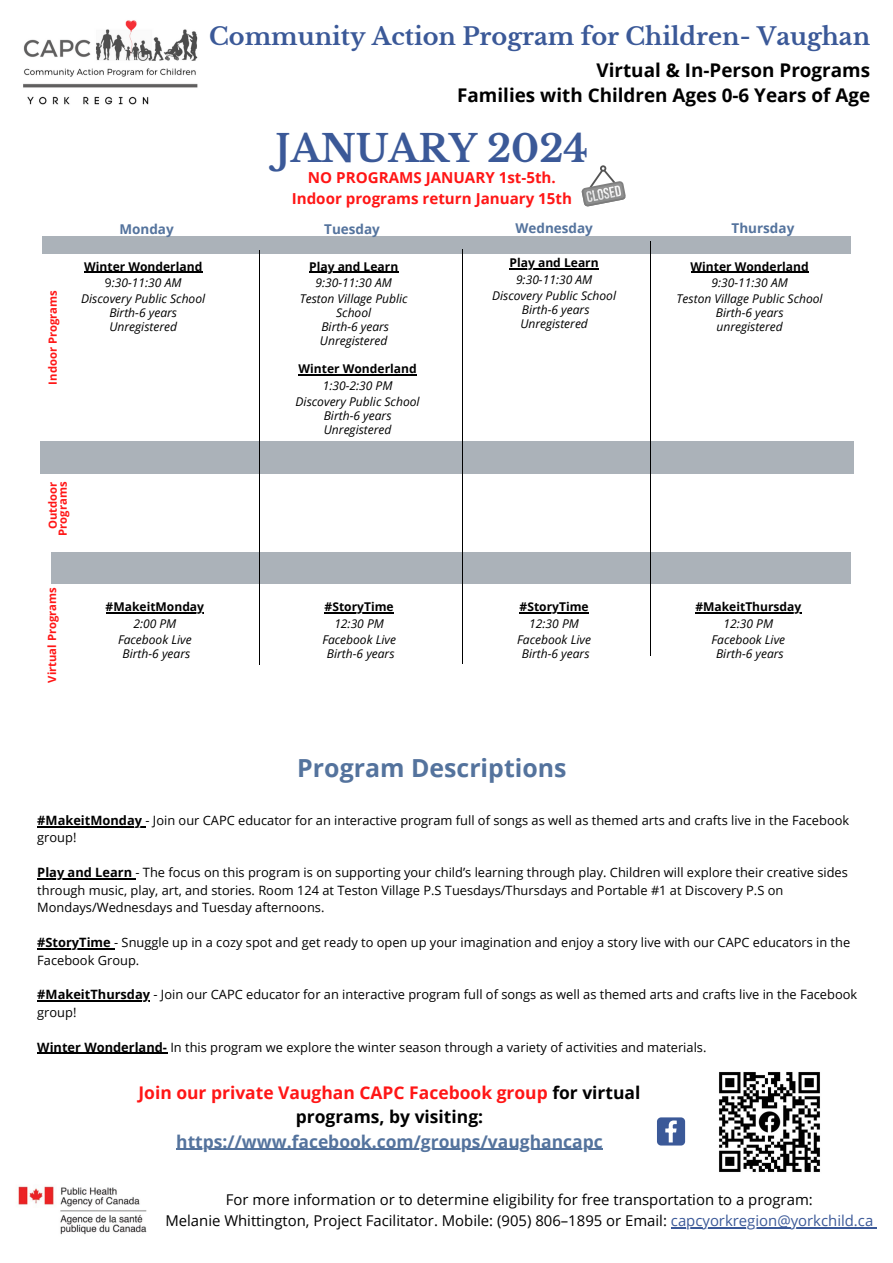
<style>
.page{position:relative;width:893px;height:1263px;background:#fff}
.page>*{position:absolute;margin:0;border:0;box-sizing:border-box;transform-origin:0 0}
.t1{font:700 37.2px "Libre Baskerville";color:#3b5998}
.t2{font:700 24.9px "Open Sans";color:#54739d}
.t3{font:700 24px "Libre Baskerville";color:#3b5998}
.t4{font:700 18.9px "Open Sans";color:#000}
.t5{font:700 17.48px/24.2px "Open Sans";color:#54739d;text-align:center}
.t6{font:700 15.15px "Open Sans";color:#ff1616}
.t7{font:14.85px "Open Sans";color:#000}
.t8{font:700 13.5px "Open Sans";color:#54739d}
.t9{font:12.83px/17.4px "Open Sans";color:#000}
.t10{font:italic 12.08px/14.1px "Open Sans";color:#000;text-align:center}
.t11{font:700 12.08px "Open Sans";color:#000}
.t12{font:700 11.25px "Open Sans";color:#ff1616}
.s1{font-style:normal}
.s2{font-weight:700}
.s3{color:#ff1616}
.s4{color:#000}
.s5{color:#3b5998}
</style>
<div class="page">
<div style="left:42px;top:237px;width:808px;height:36px;background:#abb2b9"></div>
<div style="left:27px;top:255px;width:836px;height:37px;background:#fff"></div>
<hr style="left:46px;top:826px;width:96px;height:1px;background:#000">
<hr style="left:37px;top:878px;width:31px;height:1px;background:#000">
<svg style="left:68px;top:878px;width:27px;height:1px"></svg>
<hr style="left:95px;top:878px;width:40px;height:1px;background:#000">
<hr style="left:37px;top:948px;width:74px;height:1px;background:#000">
<hr style="left:46px;top:1000px;width:104px;height:1px;background:#000">
<svg style="left:37px;top:1053px;width:13px;height:1px"></svg>
<hr style="left:50px;top:1053px;width:113px;height:1px;background:#000">
<svg style="left:657px;top:1117px;width:28px;height:28px"></svg>
<img style="left:18px;top:1186px;width:129px;height:49px">
<img style="left:23px;top:20px;width:175px;height:85px">
<img style="left:719px;top:1072px;width:101px;height:100px">
<hr style="left:671px;top:1227px;width:202px;height:1px;background:#3b5998">
<div style="left:40px;top:441px;width:813px;height:33px;background:#abb2b9"></div>
<div style="left:51px;top:552px;width:800px;height:32px;background:#abb2b9"></div>
<hr style="left:650px;top:241px;width:1px;height:414px;background:#000">
<hr style="left:176px;top:1148px;width:426px;height:2px;background:#54739d">
<svg style="left:106px;top:612px;width:7px;height:2px"></svg>
<hr style="left:113px;top:612px;width:91px;height:2px;background:#000">
<hr style="left:519px;top:612px;width:69px;height:2px;background:#000">
<hr style="left:690px;top:272px;width:118px;height:1px;background:#000">
<hr style="left:309px;top:272px;width:89px;height:1px;background:#000">
<hr style="left:509px;top:268px;width:89px;height:1px;background:#000">
<hr style="left:325px;top:612px;width:69px;height:2px;background:#000">
<svg style="left:695px;top:612px;width:8px;height:2px"></svg>
<hr style="left:703px;top:612px;width:98px;height:2px;background:#000">
<hr style="left:463px;top:250px;width:1px;height:414px;background:#000">
<hr style="left:259px;top:250px;width:1px;height:414px;background:#000">
<hr style="left:84px;top:272px;width:118px;height:1px;background:#000">
<svg style="left:582px;top:165px;width:43px;height:41px"></svg>
<hr style="left:298px;top:374px;width:119px;height:2px;background:#000">
<p class="t3" style="left:209px;top:22px;width:662px">Community Action Program for Children- Vaughan</p>
<p class="t4" style="left:596px;top:56px;width:275px">Virtual &amp; In-Person Programs</p>
<p class="t4" style="left:457px;top:82px;width:414px">Families with Children Ages 0-6 Years of Age</p>
<p class="t1" style="left:275px;top:126px;width:314px">JANUARY 2024</p>
<p class="t6" style="left:308px;top:167px;width:249px">NO PROGRAMS JANUARY 1st-5th.</p>
<p class="t6" style="left:292px;top:187px;width:282px">Indoor programs return January 15th</p>
<p class="t12" style="left:45px;top:385px;width:96px;rotate:-90deg">Indoor Programs</p>
<p class="t8" style="left:119px;top:220px;width:56px">Monday</p>
<p class="t8" style="left:324px;top:220px;width:57px">Tuesday</p>
<p class="t8" style="left:515px;top:219px;width:79px">Wednesday</p>
<p class="t8" style="left:731px;top:219px;width:64px">Thursday</p>
<p class="t11" style="left:84px;top:258px;width:120px">Winter Wonderland</p>
<p class="t10" style="left:105px;top:276px;width:78px"><span class="s1">9</span>:30-11:30 AM</p>
<p class="t10" style="left:81px;top:291px;width:125px">Discovery Public School</p>
<p class="t10" style="left:109px;top:305px;width:69px">Birth-6 years</p>
<p class="t10" style="left:109px;top:320px;width:69px">Unregistered</p>
<p class="t11" style="left:309px;top:258px;width:91px">Play and Learn</p>
<p class="t10" style="left:315px;top:276px;width:78px">9:30-11:30 AM</p>
<p class="t10" style="left:300px;top:291px;width:109px">Teston Village Public<br>School</p>
<p class="t10" style="left:321px;top:320px;width:69px">Birth-6 years</p>
<p class="t10" style="left:320px;top:334px;width:69px">Unregistered</p>
<p class="t11" style="left:298px;top:360px;width:120px">Winter Wonderland</p>
<p class="t10" style="left:323px;top:379px;width:71px">1:30-2:30 PM</p>
<p class="t10" style="left:296px;top:394px;width:125px">Discovery Public School</p>
<p class="t10" style="left:324px;top:408px;width:69px">Birth-6 years</p>
<p class="t10" style="left:324px;top:422px;width:69px">Unregistered</p>
<p class="t11" style="left:509px;top:254px;width:91px">Play and Learn</p>
<p class="t10" style="left:516px;top:272px;width:78px">9:30-11:30 AM</p>
<p class="t10" style="left:492px;top:288px;width:125px">Discovery Public School</p>
<p class="t10" style="left:522px;top:302px;width:69px">Birth-6 years</p>
<p class="t10" style="left:520px;top:316px;width:69px">Unregistered</p>
<p class="t11" style="left:690px;top:258px;width:119px">Winter Wonderland</p>
<p class="t10" style="left:711px;top:276px;width:78px">9:30-11:30 AM</p>
<p class="t10" style="left:676px;top:291px;width:147px">Teston Village Public School</p>
<p class="t10" style="left:716px;top:305px;width:69px">Birth-6 years</p>
<p class="t10" style="left:716px;top:320px;width:68px">unregistered</p>
<p class="t12" style="left:45px;top:529px;width:49px;rotate:-90deg">Outdoor</p>
<p class="t12" style="left:55px;top:536px;width:56px;rotate:-90deg">Programs</p>
<p class="t12" style="left:44px;top:683px;width:97px;rotate:-90deg">Virtual Programs</p>
<p class="t11" style="left:106px;top:598px;width:100px">#MakeitMonday</p>
<p class="t10" style="left:133px;top:617px;width:44px">2:00 PM</p>
<p class="t10" style="left:118px;top:632px;width:75px">Facebook Live</p>
<p class="t10" style="left:123px;top:646px;width:69px">Birth-6 years</p>
<p class="t11" style="left:325px;top:598px;width:71px">#StoryTime</p>
<p class="t10" style="left:334px;top:617px;width:51px">12:30 PM</p>
<p class="t10" style="left:322px;top:632px;width:75px">Facebook Live</p>
<p class="t10" style="left:327px;top:646px;width:69px">Birth-6 years</p>
<p class="t11" style="left:519px;top:598px;width:71px">#StoryTime</p>
<p class="t10" style="left:529px;top:617px;width:51px">12:30 PM</p>
<p class="t10" style="left:517px;top:632px;width:75px">Facebook Live</p>
<p class="t10" style="left:522px;top:646px;width:69px">Birth-6 years</p>
<p class="t11" style="left:695px;top:598px;width:107px">#MakeitThursday</p>
<p class="t10" style="left:723px;top:617px;width:51px">12:30 PM</p>
<p class="t10" style="left:711px;top:632px;width:75px">Facebook Live</p>
<p class="t10" style="left:716px;top:646px;width:69px">Birth-6 years</p>
<p class="t2" style="left:297px;top:751px;width:271px">Program Descriptions</p>
<p class="t9" style="left:37px;top:811px;width:813px"><span class="s2">#MakeitMonday</span> - Join our CAPC educator for an interactive program full of songs as well as themed arts and crafts live in the Facebook group!</p>
<p class="t9" style="left:37px;top:864px;width:812px"><span class="s2">Play and Learn</span> - The focus on this program is on supporting your child’s learning through play. Children will explore their creative sides through music, play, art, and stories. Room 124 at Teston Village P.S Tuesdays/Thursdays and Portable #1 at Discovery P.S on<br>Mondays/Wednesdays and Tuesday afternoons.</p>
<p class="t9" style="left:37px;top:933px;width:814px"><span class="s2">#StoryTime</span> - Snuggle up in a cozy spot and get ready to open up your imagination and enjoy a story live with our CAPC educators in the<br>Facebook Group.</p>
<p class="t9" style="left:37px;top:986px;width:821px"><span class="s2">#MakeitThursday</span> - Join our CAPC educator for an interactive program full of songs as well as themed arts and crafts live in the Facebook group!</p>
<p class="t9" style="left:37px;top:1038px;width:670px"><span class="s2">Winter Wonderland-</span> In this program we explore the winter season through a variety of activities and materials.</p>
<p class="t5" style="left:138px;top:1080px;width:503px"><span class="s3">Join our private Vaughan CAPC Facebook group</span> <span class="s4">for virtual programs, by visiting: </span>https://www.facebook.com/groups/vaughancapc</p>
<p class="t7" style="left:226px;top:1189px;width:588px">For more information or to determine eligibility for free transportation to a program:</p>
<p class="t7" style="left:165px;top:1210px;width:709px">Melanie Whittington, Project Facilitator. Mobile: (905) 806–1895 or Email: <span class="s5">capcyorkregion@yorkchild.ca</span></p>
</div>
